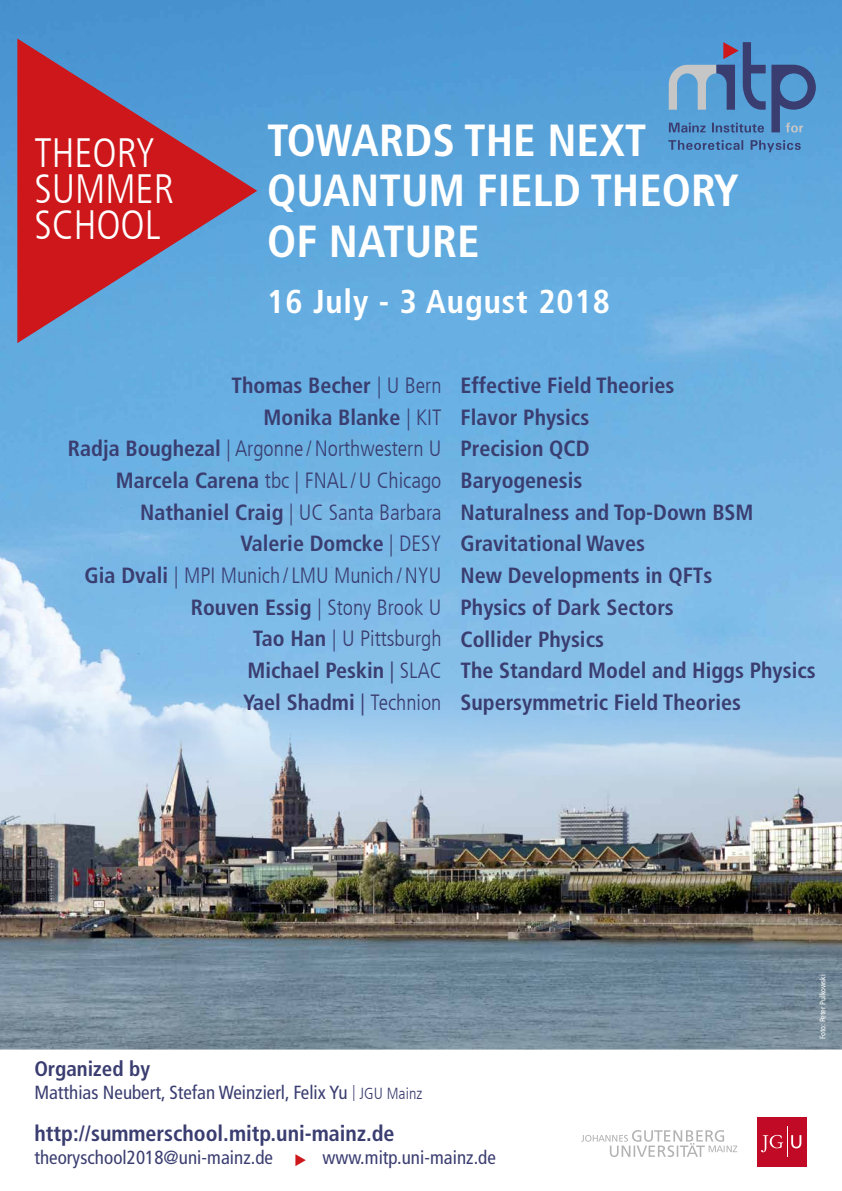
<style>
.page{position:relative;width:842px;height:1191px;background:#fff}
.page>*{position:absolute;margin:0;border:0;box-sizing:border-box;transform-origin:0 0}
.t1{font:700 condensed 45px/50.3px "Frutiger LT Com";color:#fff}
.t2{font:300 condensed 40.8px/36.1px "Frutiger LT Com";color:#fff}
.t3{font:700 condensed 33px "Frutiger LT Com";letter-spacing:.03em;color:#fff}
.t4{font:300 condensed 22px/31.7px "Frutiger LT Com";color:#3a3d70;text-align:right}
.t5{font:700 condensed 22px/31.7px "Frutiger LT Com";color:#3a3d70}
.t6{font:700 condensed 21px "Frutiger LT Com";color:#3a3d70}
.t7{font:condensed 19px "Frutiger LT Com";letter-spacing:.005em;color:#3a3d70}
.t8{font:condensed 8px "Frutiger LT Com";color:#fff}
.s1{font-weight:700}
.s2{font-family:"Minion Pro";font-weight:400;font-stretch:normal}
.s3{font-weight:300;font-size:16px}
</style>
<div class="page">
<img style="left:0;top:0;width:842px;height:581px">
<svg style="left:17px;top:39px;width:240px;height:304px;background:#925b78"></svg>
<svg style="left:668px;top:140px;width:133px;height:12px;background:#5086bc"></svg>
<svg style="left:669px;top:42px;width:147px;height:91px;background:#588bbd"></svg>
<svg style="left:581px;top:1130px;width:156px;height:27px"></svg>
<div style="left:757px;top:1116px;width:49px;height:50px;background:#c10a25"></div>
<svg style="left:761px;top:1134px;width:22px;height:18px"></svg>
<svg style="left:791px;top:1135px;width:10px;height:13px"></svg>
<hr style="left:787px;top:1125px;width:1px;height:31px;background:#fff">
<img style="left:0;top:581px;width:842px;height:468px">
<h2 class="t2" style="left:34px;top:135px;width:141px">THEORY<br>SUMMER<br>SCHOOL</h2>
<h1 class="t1" style="left:267px;top:115px;width:473px">TOWARDS THE NEXT<br>QUANTUM FIELD THEORY<br>OF NATURE</h1>
<h3 class="t3" style="left:267px;top:282px;width:344px">16 July - 3 August 2018</h3>
<p class="t4" style="left:68px;top:370px;width:375px"><span class="s1">Thomas Becher</span> | U Bern<br><span class="s1">Monika Blanke</span> | KIT<br><span class="s1">Radja Boughezal</span> | Argonne /Northwestern U<br><span class="s1">Marcela Carena</span> tbc | FNAL/U Chicago<br><span class="s1">Nathaniel Craig</span> | UC Santa Barbara<br><span class="s1">Valerie Domcke</span> | DESY<br><span class="s1">Gia Dvali</span> | MPI Munich /LMU Munich /NYU<br><span class="s1">Rouven Essig</span> | Stony Brook U<br><span class="s1">Tao Han</span> | U Pittsburgh<br><span class="s1">Michael Peskin</span> <span class="s2">|</span> SLAC<br><span class="s1">Yael Shadmi</span> <span class="s2">|</span> Technion</p>
<p class="t5" style="left:460px;top:369px;width:357px">Effective Field Theories<br>Flavor Physics<br>Precision QCD<br>Baryogenesis<br>Naturalness and Top-Down BSM<br>Gravitational Waves<br>New Developments in QFTs<br>Physics of Dark Sectors<br>Collider Physics<br>The Standard Model and Higgs Physics<br>Supersymmetric Field Theories</p>
<p class="t6" style="left:34px;top:1056px;width:117px">Organized by</p>
<p class="t7" style="left:34px;top:1081px;width:389px">Matthias Neubert, Stefan Weinzierl, Felix Yu <span class="s3">| JGU Mainz</span></p>
<p class="t5" style="left:34px;top:1118px;width:362px">http://summerschool.mitp.uni-mainz.de</p>
<p class="t7" style="left:34px;top:1146px;width:240px">theoryschool2018@uni-mainz.de</p>
<p class="t7" style="left:322px;top:1146px;width:175px">www.mitp.uni-mainz.de</p>
<p class="t8" style="left:818px;top:1039px;width:66px;rotate:-90deg">Foto: Peter Pulkowski</p>
</div>
